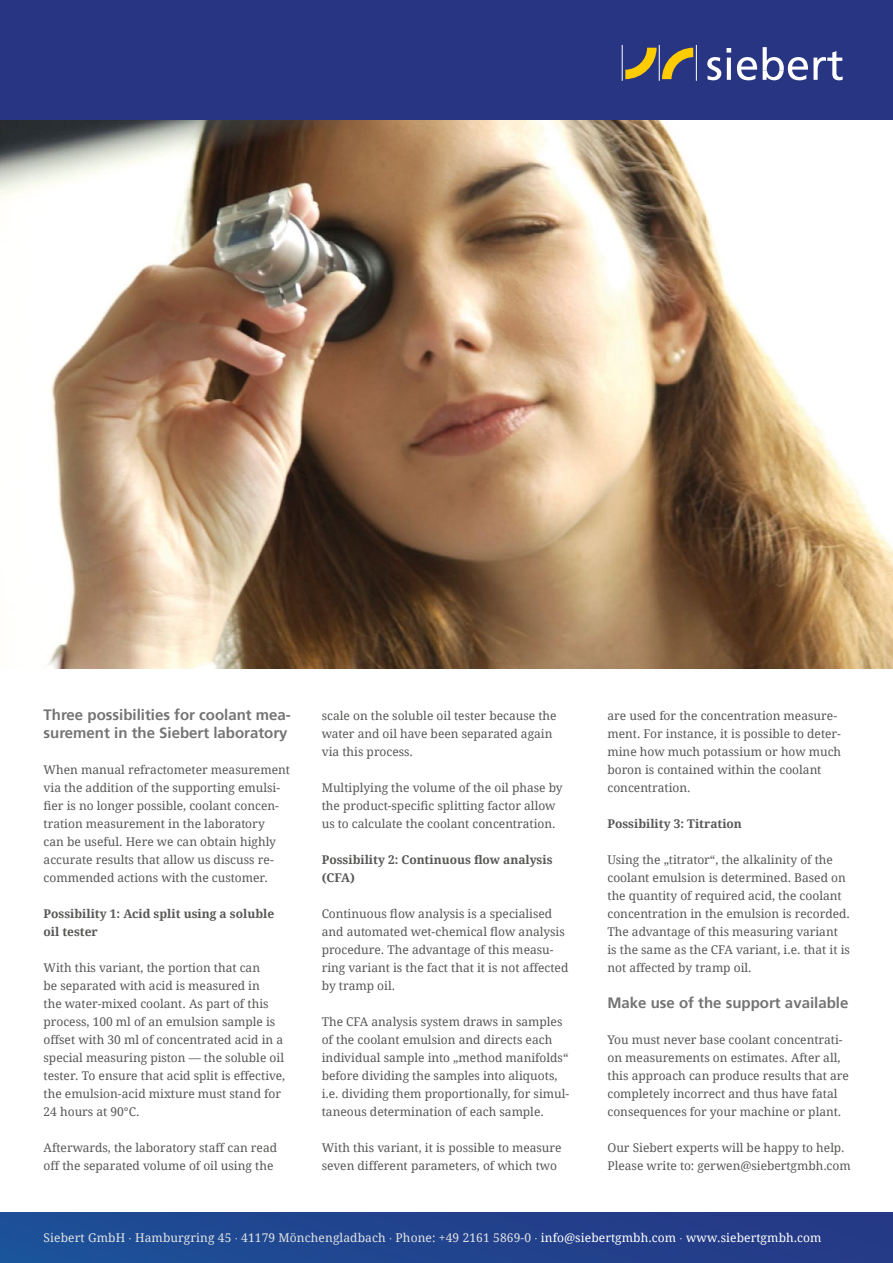
<style>
.page{position:relative;width:893px;height:1263px;background:#fff}
.page>*{position:absolute;margin:0;border:0;box-sizing:border-box;transform-origin:0 0}
.t1{font:700 15px/18px "Frutiger 65";color:#757474}
.t2{font:12px/18px "Droid Serif";color:#575756}
.t3{font:12px "Droid Serif";letter-spacing:.01em;color:#e3e3e3}
.t4{font:700 12px/18px "Droid Serif";color:#575756}
.s1{font-family:"Colaborate"}
.s2{color:#fff}
</style>
<div class="page">
<div style="left:0;top:0;width:893px;height:123px;background:#283583"></div>
<hr style="left:696px;top:45px;width:1px;height:36px;background:#fff">
<hr style="left:659px;top:45px;width:1px;height:36px;background:#fff">
<hr style="left:622px;top:45px;width:1px;height:36px;background:#fff">
<svg style="left:707px;top:48px;width:24px;height:32px"></svg>
<svg style="left:737px;top:57px;width:20px;height:23px"></svg>
<svg style="left:763px;top:47px;width:80px;height:33px"></svg>
<svg style="left:625px;top:48px;width:68px;height:31px"></svg>
<div style="left:0;top:1213px;width:893px;height:50px;background:linear-gradient(to right,#1c5097,#263885)"></div>
<img style="left:0;top:120px;width:893px;height:549px">
<p class="t1" style="left:44px;top:706px;width:249px">Three possibilities for coolant mea&shy;surement in the Siebert laboratory</p>
<p class="t2" style="left:44px;top:761px;width:248px">When manual refractometer measurement via the addition of the supporting emulsi&shy;fier is no longer possible, coolant concen&shy;tration measurement in the laboratory<br>can be useful. Here we can obtain highly accurate results that allow us discuss re&shy;commended actions with the customer.</p>
<p class="t4" style="left:44px;top:905px;width:232px">Possibility 1: Acid split using a soluble oil tester</p>
<p class="t2" style="left:44px;top:959px;width:243px">With this variant, the portion that can<br>be separated with acid is measured in<br>the water-mixed coolant. As part of this process, 100 ml of an emulsion sample is offset with 30 ml of concentrated acid in a special measuring piston — the soluble oil tester. To ensure that acid split is effective, the emulsion-acid mixture must stand for 24 hours at 90°C.</p>
<p class="t2" style="left:44px;top:1139px;width:235px">Afterwards, the laboratory staff can read off the separated volume of oil using the</p>
<p class="t2" style="left:322px;top:707px;width:236px">scale on the soluble oil tester because the water and oil have been separated again via this process.</p>
<p class="t2" style="left:322px;top:779px;width:242px">Multiplying the volume of the oil phase by the product-specific splitting factor allow us to calculate the coolant concentration.</p>
<p class="t4" style="left:322px;top:851px;width:232px">Possibility 2: Continuous flow analysis (CFA)</p>
<p class="t2" style="left:322px;top:905px;width:248px">Continuous flow analysis is a specialised and automated wet-chemical flow analysis procedure. The advantage of this measu&shy;ring variant is the fact that it is not affected by tramp oil.</p>
<p class="t2" style="left:322px;top:1013px;width:249px">The CFA analysis system draws in samples of the coolant emulsion and directs each individual sample into „method manifolds“ before dividing the samples into aliquots, i.e. dividing them proportionally, for simul&shy;taneous determination of each sample.</p>
<p class="t2" style="left:322px;top:1139px;width:241px">With this variant, it is possible to measure seven different parameters, of which two</p>
<p class="t2" style="left:607px;top:707px;width:235px">are used for the concentration measure&shy;ment. For instance, it is possible to deter&shy;mine how much potassium or how much boron is contained within the coolant concentration.</p>
<p class="t4" style="left:607px;top:815px;width:136px">Possibility 3: Titration</p>
<p class="t2" style="left:607px;top:851px;width:244px">Using the „titrator“, the alkalinity of the coolant emulsion is determined. Based on the quantity of required acid, the coolant concentration in the emulsion is recorded.<br>The advantage of this measuring variant is the same as the CFA variant, i.e. that it is not affected by tramp oil.</p>
<p class="t1" style="left:607px;top:994px;width:242px">Make use of the support available</p>
<p class="t2" style="left:607px;top:1031px;width:243px">You must never base coolant concentrati&shy;on measurements on estimates. After all, this approach can produce results that are completely incorrect and thus have fatal consequences for your machine or plant.</p>
<p class="t2" style="left:607px;top:1139px;width:245px">Our Siebert experts will be happy to help.<br>Please write to: gerwen@siebertgmbh.com</p>
<p class="t3" style="left:44px;top:1230px;width:779px">Siebert GmbH <span class="s1">·</span> Hamburgring 45 <span class="s1">·</span> 41179 Mönchengladbach <span class="s1">·</span> Phone: +49 2161 5869-0 <span class="s1">·</span> <span class="s2">info@siebertgmbh.com</span> <span class="s1">·</span> <span class="s2">www.siebertgmbh.com</span></p>
</div>
